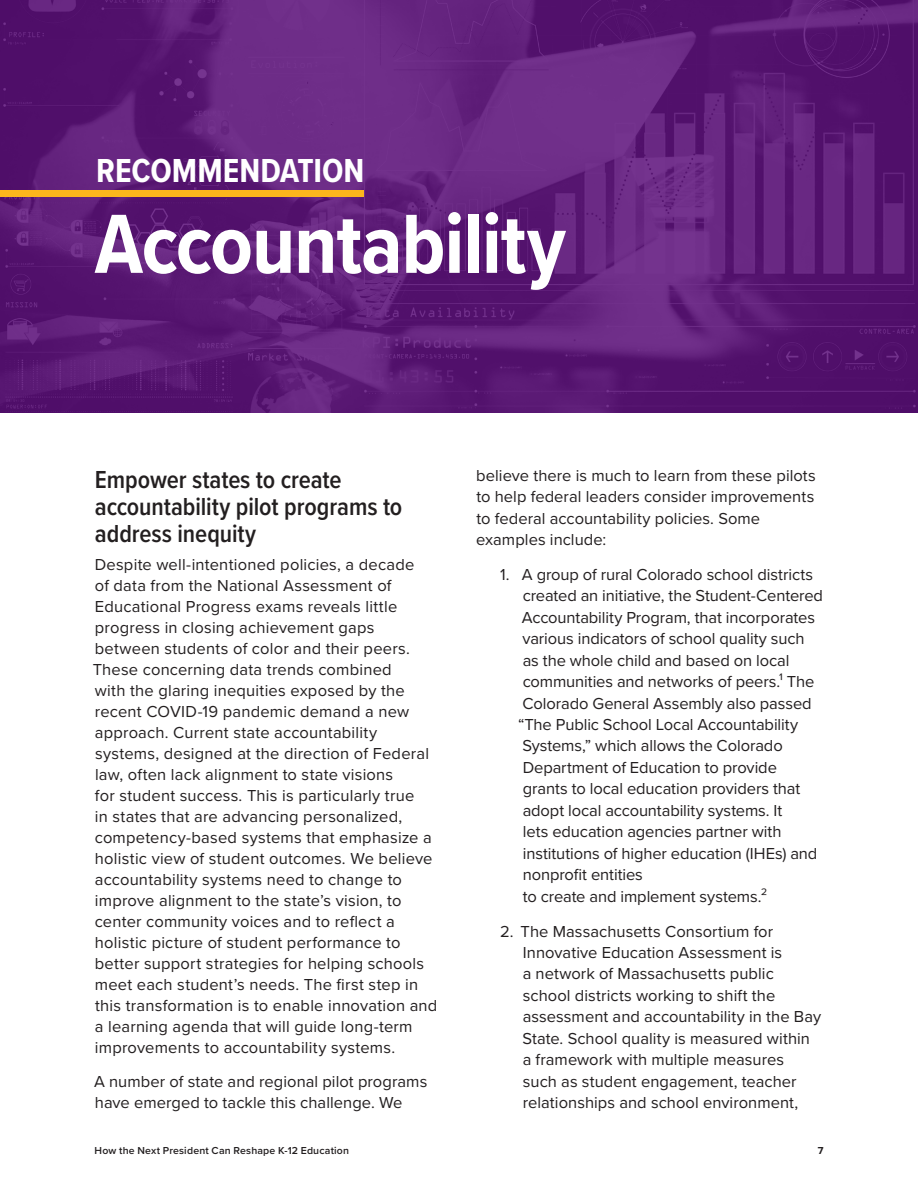
<style>
.page{position:relative;width:918px;height:1188px;background:#fff}
.page>*{position:absolute;margin:0;border:0;box-sizing:border-box;transform-origin:0 0}
.t1{font:700 87px "Proxima Nova Cond";letter-spacing:-.015em;color:#fff}
.t2{font:700 34.5px "Proxima Nova Cond";color:#fff}
.t3{font:600 25.5px/27px "Proxima Nova Cond";letter-spacing:-.005em;color:#231f20}
.t4{font:16.5px/21.5px "Proxima Nova";letter-spacing:.005em;color:#231f20}
.t5{font:600 10.5px "Proxima Nova";letter-spacing:.02em;color:#231f20}
.t6{font:700 10.5px "Proxima Nova";color:#231f20}
</style>
<div class="page">
<img style="left:0;top:0;width:918px;height:413px">
<div style="left:0;top:190px;width:364px;height:6px;background:#fcb61c"></div>
<h2 class="t2" style="left:96px;top:156px;width:270px">RECOMMENDATION</h2>
<h1 class="t1" style="left:95px;top:207px;width:473px">Accountability</h1>
<h3 class="t3" style="left:95px;top:467px;width:309px">Empower states to create accountability pilot programs to address inequity</h3>
<p class="t4" style="left:93px;top:554px;width:346px;line-height:21px">Despite well-intentioned policies, a decade<br>of data from the National Assessment of Educational Progress exams reveals little progress in closing achievement gaps between students of color and their peers.<br>These concerning data trends combined<br>with the glaring inequities exposed by the recent COVID-19 pandemic demand a new approach. Current state accountability systems, designed at the direction of Federal law, often lack alignment to state visions<br>for student success. This is particularly true<br>in states that are advancing personalized, competency-based systems that emphasize a holistic view of student outcomes. We believe accountability systems need to change to improve alignment to the state’s vision, to center community voices and to reflect a holistic picture of student performance to better support strategies for helping schools meet each student’s needs. The first step in this transformation is to enable innovation and a learning agenda that will guide long-term improvements to accountability systems.</p>
<p class="t4" style="left:94px;top:1071px;width:335px;line-height:21px">A number of state and regional pilot programs have emerged to tackle this challenge. We</p>
<p class="t4" style="left:476px;top:465px;width:341px">believe there is much to learn from these pilots to help federal leaders consider improvements to federal accountability policies. Some examples include:</p>
<p class="t4" style="left:518px;top:564px;width:307px;text-indent:-18px">1. A group of rural Colorado school districts created an initiative, the Student-Centered Accountability Program, that incorporates various indicators of school quality such<br>as the whole child and based on local communities and networks of peers.1 The Colorado General Assembly also passed “The Public School Local Accountability Systems,” which allows the Colorado Department of Education to provide<br>grants to local education providers that adopt local accountability systems. It<br>lets education agencies partner with institutions of higher education (IHEs) and nonprofit entities<br>to create and implement systems.2</p>
<p class="t4" style="left:522px;top:921px;width:300px;text-indent:-22px">2. The Massachusetts Consortium for Innovative Education Assessment is<br>a network of Massachusetts public school districts working to shift the assessment and accountability in the Bay State. School quality is measured within a framework with multiple measures such as student engagement, teacher relationships and school environment,</p>
<p class="t5" style="left:94px;top:1146px;width:256px">How the Next President Can Reshape K-12 Education</p>
<p class="t6" style="left:818px;top:1146px;width:7px">7</p>
</div>
